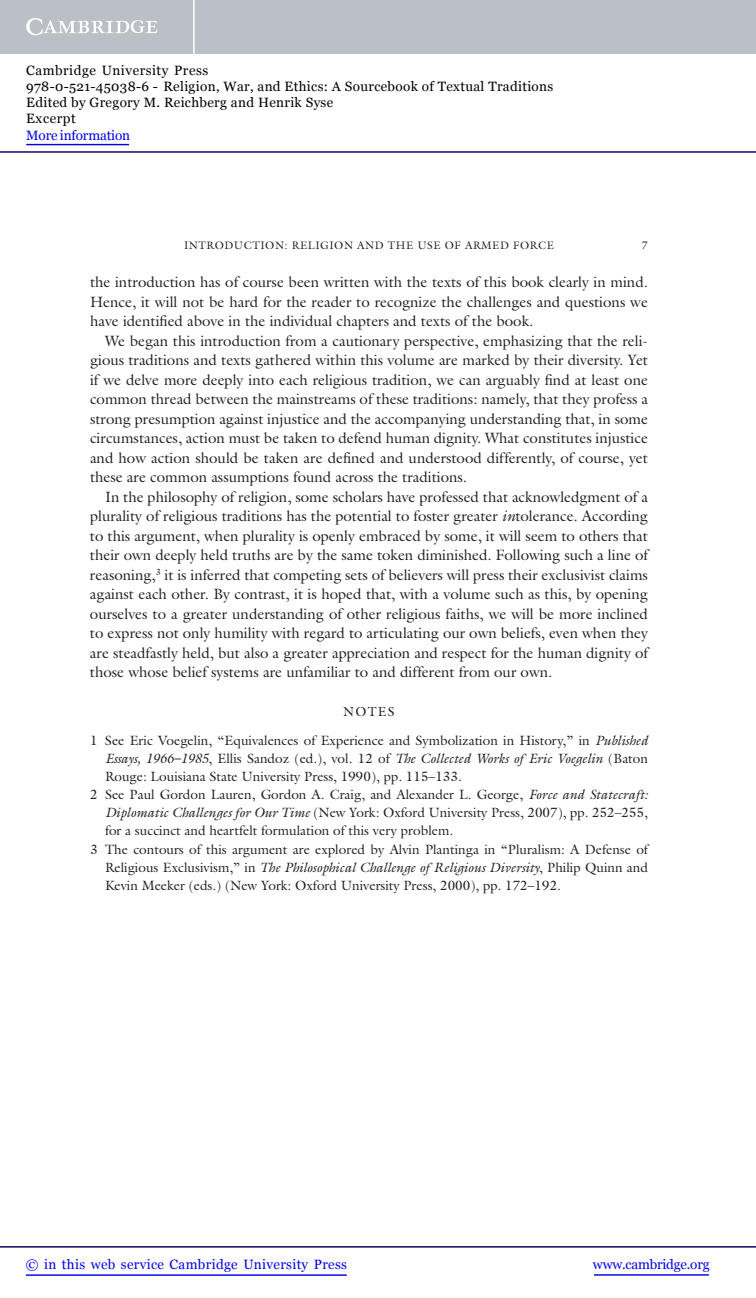
<style>
.page{position:relative;width:756px;height:1298px;background:#fff}
.page>*{position:absolute;margin:0;border:0;box-sizing:border-box;transform-origin:0 0}
.t1{font:15px/19.5px "Galliard Std";color:#231f20;text-align:justify}
.t2{font:13.5px "Galliard Std";color:#231f20}
.t3{font:italic 13.5px "Galliard Std";color:#231f20}
.t4{font:13.5px/16.2px "Georgia";letter-spacing:.025em;color:#000}
.t5{font:13.5px "Georgia";letter-spacing:.025em;color:#0000f1}
.t6{font:13.5px "Georgia";letter-spacing:-.015em;color:#0000f1}
.t7{font:13.5px "Georgia";letter-spacing:-.01em;color:#0000f1}
.t8{font:13.2px "Galliard Std";letter-spacing:.1em;color:#231f20}
.t9{font:10.95px "Galliard Std";letter-spacing:.05em;color:#231f20}
.s1{font-style:italic}
.s2{font-style:normal}
</style>
<div class="page">
<div style="left:0;top:0;width:756px;height:54px;background:#bac0c6"></div>
<svg style="left:26px;top:18px;width:132px;height:17px"></svg>
<hr style="left:193px;top:0;width:2px;height:54px;background:#fff">
<hr style="left:0;top:151px;width:756px;height:2px;background:#150666">
<hr style="left:594px;top:1274px;width:115px;height:1px;background:#0000f1">
<hr style="left:0;top:1246px;width:756px;height:1px;background:#150666">
<hr style="left:26px;top:1274px;width:321px;height:1px;background:#0000f1">
<hr style="left:26px;top:144px;width:103px;height:1px;background:#0000f1">
<p class="t4" style="left:26px;top:62px;width:529px">Cambridge University Press<br>978-0-521-45038-6 - Religion, War, and Ethics: A Sourcebook of Textual Traditions Edited by Gregory M. Reichberg and Henrik Syse<br>Excerpt</p>
<p class="t7" style="left:26px;top:127px;width:105px">More information</p>
<p class="t9" style="left:184px;top:241px;width:371px">INTRODUCTION: RELIGION AND THE USE OF ARMED FORCE</p>
<p class="t9" style="left:642px;top:241px;width:8px">7</p>
<p class="t1" style="left:90px;top:274px;width:560px">the introduction has of course been written with the texts of this book clearly in mind.<br>Hence, it will not be hard for the reader to recognize the challenges and questions we have identified above in the individual chapters and texts of the book.</p>
<p class="t1" style="left:90px;top:332px;width:560px;text-indent:15px">We began this introduction from a cautionary perspective, emphasizing that the reli&shy;gious traditions and texts gathered within this volume are marked by their diversity. Yet if we delve more deeply into each religious tradition, we can arguably find at least one common thread between the mainstreams of these traditions: namely, that they profess a strong presumption against injustice and the accompanying understanding that, in some circumstances, action must be taken to defend human dignity. What constitutes injustice and how action should be taken are defined and understood differently, of course, yet these are common assumptions found across the traditions.</p>
<p class="t1" style="left:90px;top:488px;width:560px;text-indent:15px">In the philosophy of religion, some scholars have professed that acknowledgment of a plurality of religious traditions has the potential to foster greater <span class="s1">in</span>tolerance. According to this argument, when plurality is openly embraced by some, it will seem to others that their own deeply held truths are by the same token diminished. Following such a line of reasoning, <sup>3</sup> it is inferred that competing sets of believers will press their exclusivist claims against each other. By contrast, it is hoped that, with a volume such as this, by opening ourselves to a greater understanding of other religious faiths, we will be more inclined to express not only humility with regard to articulating our own beliefs, even when they are steadfastly held, but also a greater appreciation and respect for the human dignity of those whose belief systems are unfamiliar to and different from our own.</p>
<p class="t8" style="left:343px;top:706px;width:53px">NOTES</p>
<p class="t2" style="left:90px;top:735px;width:560px">1 See Eric Voegelin , “Equivalences of Experience and Symbolization in History,” in <span class="s1">Published</span></p>
<p class="t3" style="left:105px;top:754px;width:544px">Essays, 1966–1985<span class="s2">, Ellis Sandoz (ed.), vol. 12 of</span> The Collected Works of Eric Voegelin <span class="s2">( Baton</span></p>
<p class="t2" style="left:105px;top:771px;width:358px">Rouge : Louisiana State University Press , 1990 ), pp. 115 –133 .</p>
<p class="t2" style="left:90px;top:789px;width:559px">2 See Paul Gordon Lauren , Gordon A. Craig , and Alexander L. George , <span class="s1">Force and Statecraft:</span></p>
<p class="t2" style="left:105px;top:807px;width:544px"><span class="s1">Diplomatic Challenges for Our Time</span> ( New York : Oxford University Press , 2007 ), pp. 252 –255 ,</p>
<p class="t2" style="left:105px;top:825px;width:350px">for a succinct and heartfelt formulation of this very problem.</p>
<p class="t2" style="left:90px;top:843px;width:560px">3 The contours of this argument are explored by Alvin Plantinga in “Pluralism: A Defense of</p>
<p class="t3" style="left:105px;top:861px;width:545px"><span class="s2">Religious Exclusivism,” in</span> The Philosophical Challenge of Religious Diversity<span class="s2">, Philip Quinn and</span></p>
<p class="t2" style="left:105px;top:879px;width:458px">Kevin Meeker (eds.) ( New York : Oxford University Press , 2000 ), pp. 172 –192 .</p>
<p class="t5" style="left:26px;top:1256px;width:323px">© in this web service Cambridge University Press</p>
<p class="t6" style="left:593px;top:1256px;width:118px">www.cambridge.org</p>
</div>
